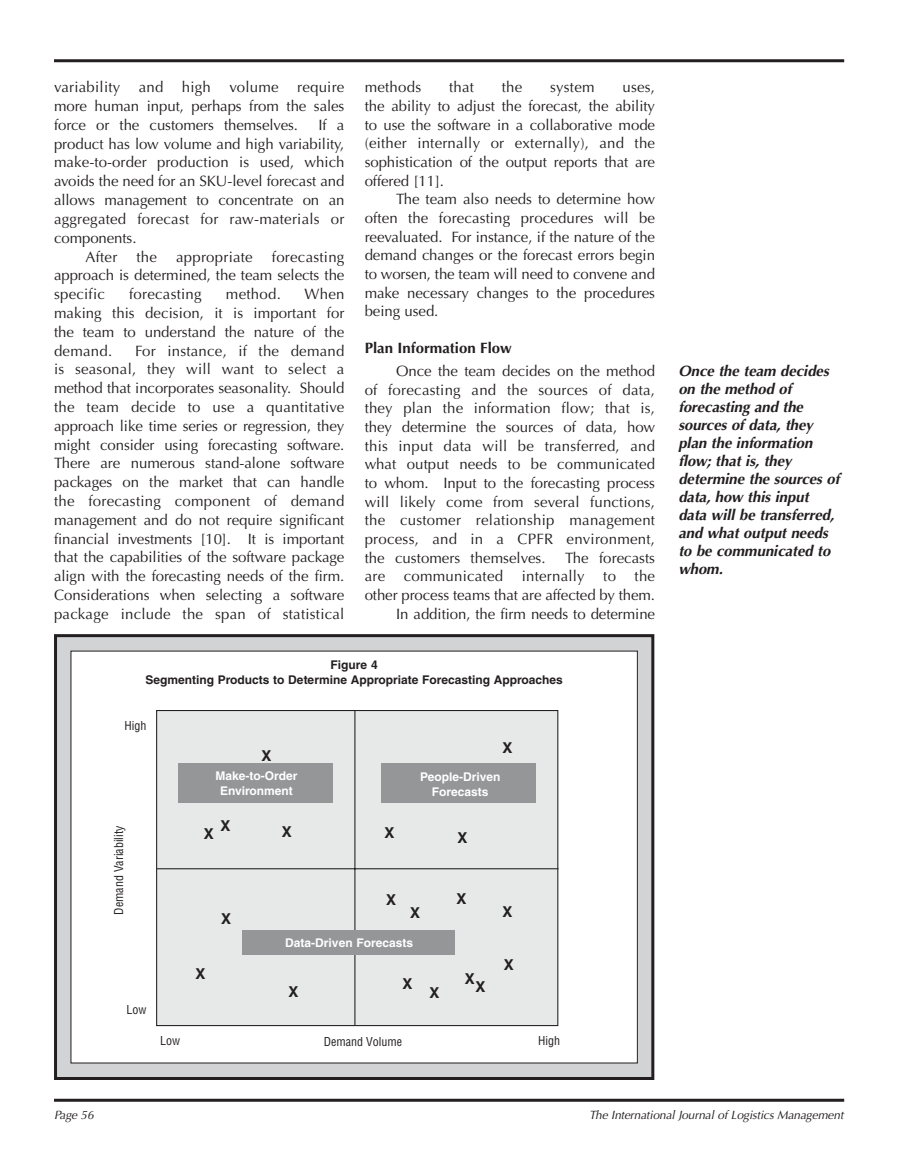
<style>
.page{position:relative;width:905px;height:1161px;background:#fff}
.page>*{position:absolute;margin:0;border:0;box-sizing:border-box;transform-origin:0 0}
.t1{font:15px/18.6px "Optima";letter-spacing:-.005em;color:#231f20;text-align:justify}
.t2{font:italic 700 15px/18px "Optima";letter-spacing:-.005em;color:#231f20}
.t3{font:15px "Optima";letter-spacing:.015em;color:#231f20}
.t4{font:700 15px "Optima";color:#231f20}
.t5{font:700 15px "Helvetica";color:#231f20}
.t6{font:700 12px/14.4px "Helvetica";color:#231f20;text-align:center}
.t7{font:700 12px/14.4px "Helvetica";color:#fff;text-align:center}
.t8{font:italic 12px "Optima";letter-spacing:-.01em;color:#231f20}
.t9{font:condensed 12px "Helvetica";color:#231f20}
</style>
<div class="page">
<hr style="left:54px;top:59px;width:790px;height:3px;background:#231f20">
<hr style="left:54px;top:1099px;width:790px;height:3px;background:#231f20">
<div style="left:56px;top:636px;width:596px;height:442px;background:#d1d3d4"></div>
<div style="left:54px;top:634px;width:600px;height:446px;border:3px solid #231f20"></div>
<div style="left:71px;top:651px;width:566px;height:412px;background:#fff"></div>
<div style="left:156px;top:710px;width:402px;height:316px;background:#e7e8e8;border:1px solid #231f20"></div>
<hr style="left:157px;top:868px;width:401px;height:1px;background:#231f20">
<hr style="left:354px;top:710px;width:1px;height:316px;background:#231f20">
<div style="left:242px;top:931px;width:212px;height:24px;background:#949698"></div>
<div style="left:381px;top:764px;width:154px;height:39px;background:#949698"></div>
<div style="left:179px;top:764px;width:154px;height:39px;background:#949698"></div>
<p class="t1" style="left:54px;top:79px;width:292px">variability and high volume require more human input, perhaps from the sales force or the customers themselves.</p>
<p class="t1" style="left:318px;top:117px;width:27px">If a</p>
<p class="t1" style="left:54px;top:136px;width:292px">product has low volume and high variability,</p>
<p class="t1" style="left:54px;top:155px;width:292px">make-to-order production is used, which</p>
<p class="t1" style="left:54px;top:173px;width:292px">avoids the need for an SKU-level forecast and</p>
<p class="t1" style="left:54px;top:192px;width:292px">allows management to concentrate on an</p>
<p class="t3" style="left:54px;top:213px;width:292px">aggregated forecast for raw-materials or</p>
<p class="t1" style="left:54px;top:230px;width:84px">components.</p>
<p class="t1" style="left:86px;top:249px;width:33px">After</p>
<p class="t1" style="left:136px;top:249px;width:22px">the</p>
<p class="t3" style="left:176px;top:250px;width:78px">appropriate</p>
<p class="t1" style="left:54px;top:249px;width:292px;text-indent:218px">forecasting approach is determined, the team selects the specific</p>
<p class="t3" style="left:129px;top:288px;width:74px">forecasting</p>
<p class="t1" style="left:226px;top:286px;width:56px">method.</p>
<p class="t1" style="left:54px;top:286px;width:292px;text-indent:250px">When making this decision, it is important for the team to understand the nature of the demand.</p>
<p class="t1" style="left:54px;top:343px;width:292px;text-indent:81px">For instance, if the demand is seasonal, they will want to select a method that incorporates seasonality. Should the team decide to use a quantitative approach like time series or regression, they might consider using forecasting software.<br>There are numerous stand-alone software packages on the market that can handle the forecasting component of demand management and do not require significant financial investments [10]. It is important that the capabilities of the software package align with the forecasting needs of the firm.<br>Considerations when selecting a software package include the span of statistical</p>
<p class="t3" style="left:364px;top:81px;width:58px">methods</p>
<p class="t1" style="left:449px;top:79px;width:26px">that</p>
<p class="t1" style="left:501px;top:79px;width:22px">the</p>
<p class="t1" style="left:550px;top:79px;width:46px">system</p>
<p class="t1" style="left:364px;top:79px;width:292px;text-indent:258px">uses, the ability to adjust the forecast, the ability to use the software in a collaborative mode (either internally or externally), and the sophistication of the output reports that are offered [11].</p>
<p class="t1" style="left:364px;top:191px;width:292px;text-indent:32px">The team also needs to determine how often the forecasting procedures will be reevaluated. For instance, if the nature of the demand changes or the forecast errors begin to worsen, the team will need to convene and make necessary changes to the procedures being used.</p>
<p class="t4" style="left:364px;top:342px;width:148px">Plan Information Flow</p>
<p class="t1" style="left:364px;top:363px;width:292px;text-indent:32px">Once the team decides on the method of forecasting and the sources of data, they plan the information flow; that is, they determine the sources of data, how this input data will be transferred, and what output needs to be communicated to whom. Input to the forecasting process will likely come from several functions, the customer relationship management process, and in a CPFR environment, the customers themselves.</p>
<p class="t1" style="left:364px;top:550px;width:292px;text-align:right">The forecasts<br>are communicated internally to the other process teams that are affected by them.<br>In addition, the firm needs to determine</p>
<p class="t6" style="left:145px;top:659px;width:419px">Figure 4<br>Segmenting Products to Determine Appropriate Forecasting Approaches</p>
<p class="t9" style="left:124px;top:721px;width:23px">High</p>
<p class="t9" style="left:114px;top:915px;width:91px;rotate:-90deg">Demand Variability</p>
<p class="t9" style="left:126px;top:1005px;width:22px">Low</p>
<p class="t5" style="left:261px;top:750px;width:12px">X</p>
<p class="t5" style="left:502px;top:742px;width:12px">X</p>
<p class="t7" style="left:215px;top:770px;width:83px">Make-to-Order<br>Environment</p>
<p class="t7" style="left:420px;top:771px;width:82px">People-Driven<br>Forecasts</p>
<p class="t5" style="left:220px;top:820px;width:12px">X</p>
<p class="t5" style="left:204px;top:828px;width:12px">X</p>
<p class="t5" style="left:221px;top:914px;width:12px">X</p>
<p class="t5" style="left:195px;top:968px;width:12px">X</p>
<p class="t5" style="left:282px;top:826px;width:12px">X</p>
<p class="t5" style="left:384px;top:827px;width:12px">X</p>
<p class="t5" style="left:457px;top:832px;width:12px">X</p>
<p class="t5" style="left:386px;top:894px;width:12px">X</p>
<p class="t5" style="left:410px;top:908px;width:12px">X</p>
<p class="t7" style="left:285px;top:937px;width:129px">Data-Driven Forecasts</p>
<p class="t5" style="left:456px;top:893px;width:12px">X</p>
<p class="t5" style="left:288px;top:986px;width:12px">X</p>
<p class="t5" style="left:465px;top:974px;width:12px">X</p>
<p class="t5" style="left:402px;top:978px;width:12px">X</p>
<p class="t5" style="left:475px;top:981px;width:12px">X</p>
<p class="t5" style="left:429px;top:987px;width:12px">X</p>
<p class="t5" style="left:502px;top:906px;width:12px">X</p>
<p class="t5" style="left:504px;top:959px;width:12px">X</p>
<p class="t9" style="left:160px;top:1036px;width:22px">Low</p>
<p class="t9" style="left:323px;top:1037px;width:80px">Demand Volume</p>
<p class="t9" style="left:538px;top:1036px;width:23px">High</p>
<p class="t2" style="left:678px;top:363px;width:163px">Once the team decides on the method of forecasting and the sources of data, they plan the information flow; that is, they determine the sources of data, how this input data will be transferred, and what output needs to be communicated to whom.</p>
<p class="t8" style="left:54px;top:1110px;width:41px">Page 56</p>
<p class="t8" style="left:589px;top:1110px;width:255px">The International Journal of Logistics Management</p>
</div>
